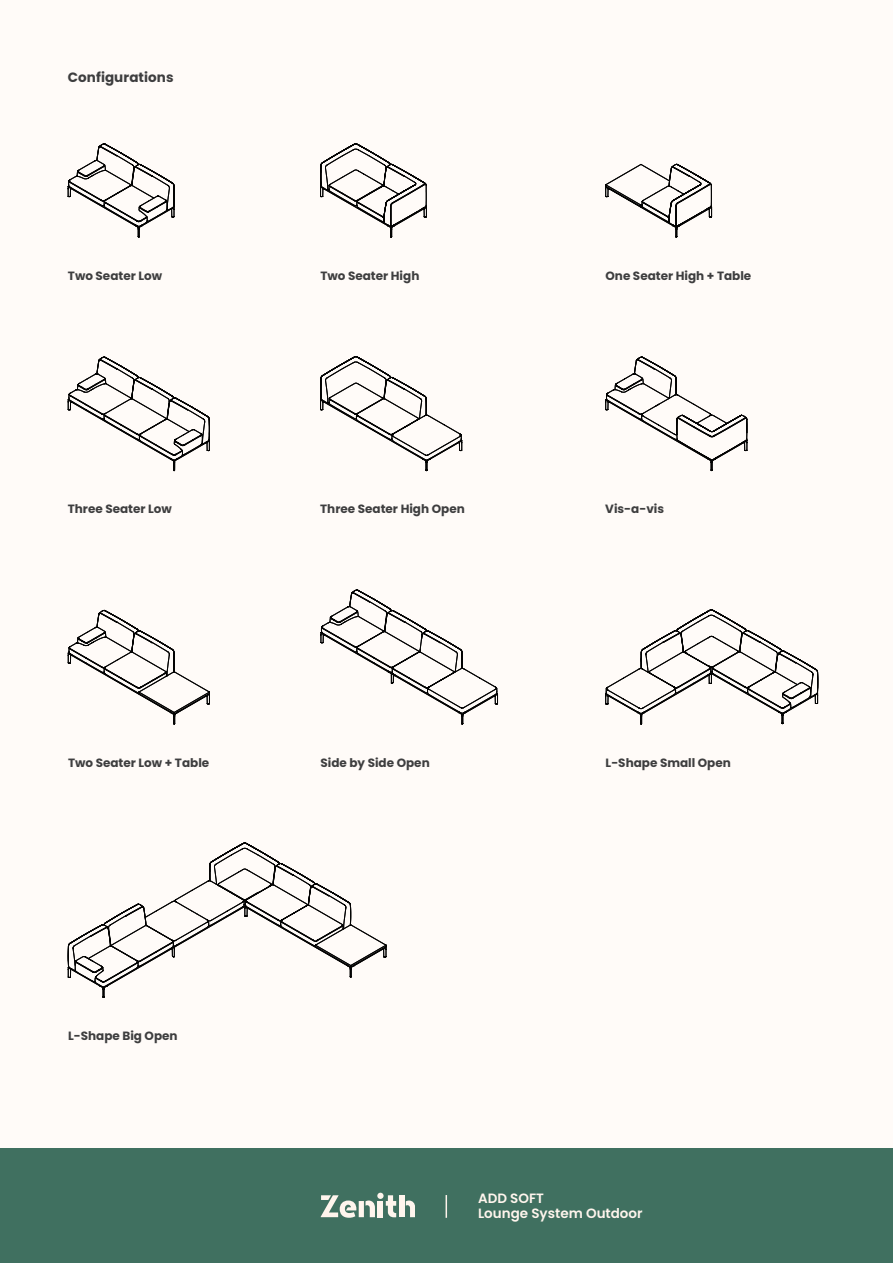
<style>
.page{position:relative;width:893px;height:1263px;background:#fffbf8}
.page>*{position:absolute;margin:0;border:0;box-sizing:border-box;transform-origin:0 0}
.PRODUCT_NAME_BOTTOM{font:600 13.5px "Poppins";color:#fff5ed}
.COPY{font:700 13.5px "Poppins";letter-spacing:.005em;color:#3e3e3f}
.COPY-2{font:700 12px "Poppins";color:#3e3e3f}
</style>
<div class="page">
<div style="left:0;top:1148px;width:893px;height:115px;background:#407060"></div>
<svg style="left:446px;top:1195px;width:1px;height:23px"></svg>
<div style="left:378px;top:1201px;width:5px;height:16px;background:#fff5ed"></div>
<div style="left:377px;top:1193px;width:7px;height:6px;background:#fff5ed;border-radius:50%"></div>
<svg style="left:386px;top:1195px;width:10px;height:23px"></svg>
<div style="left:399px;top:1195px;width:5px;height:22px;background:#fff5ed"></div>
<svg style="left:406px;top:1200px;width:9px;height:17px"></svg>
<svg style="left:321px;top:1195px;width:54px;height:23px"></svg>
<svg style="left:68px;top:143px;width:107px;height:95px"></svg>
<svg style="left:320px;top:143px;width:107px;height:95px"></svg>
<svg style="left:605px;top:164px;width:107px;height:74px"></svg>
<svg style="left:68px;top:356px;width:142px;height:115px"></svg>
<svg style="left:320px;top:356px;width:142px;height:115px"></svg>
<svg style="left:605px;top:356px;width:142px;height:115px"></svg>
<svg style="left:68px;top:610px;width:142px;height:114px"></svg>
<svg style="left:320px;top:589px;width:178px;height:136px"></svg>
<svg style="left:605px;top:609px;width:213px;height:116px"></svg>
<svg style="left:71px;top:842px;width:316px;height:145px"></svg>
<p class="COPY" style="left:68px;top:69px;width:107px">Configurations</p>
<p class="COPY-2" style="left:68px;top:268px;width:96px">Two Seater Low</p>
<p class="COPY-2" style="left:320px;top:268px;width:101px">Two Seater High</p>
<p class="COPY-2" style="left:605px;top:268px;width:147px">One Seater High + Table</p>
<p class="COPY-2" style="left:68px;top:502px;width:106px">Three Seater Low</p>
<p class="COPY-2" style="left:320px;top:502px;width:146px">Three Seater High Open</p>
<p class="COPY-2" style="left:605px;top:502px;width:60px">Vis-a-vis</p>
<p class="COPY-2" style="left:68px;top:755px;width:143px">Two Seater Low + Table</p>
<p class="COPY-2" style="left:320px;top:755px;width:111px">Side by Side Open</p>
<p class="COPY-2" style="left:606px;top:755px;width:127px">L-Shape Small Open</p>
<p class="COPY-2" style="left:68px;top:1029px;width:111px">L-Shape Big Open</p>
<p class="PRODUCT_NAME_BOTTOM" style="left:478px;top:1191px;width:68px">ADD SOFT</p>
<p class="PRODUCT_NAME_BOTTOM" style="left:478px;top:1206px;width:166px">Lounge System Outdoor</p>
</div>
